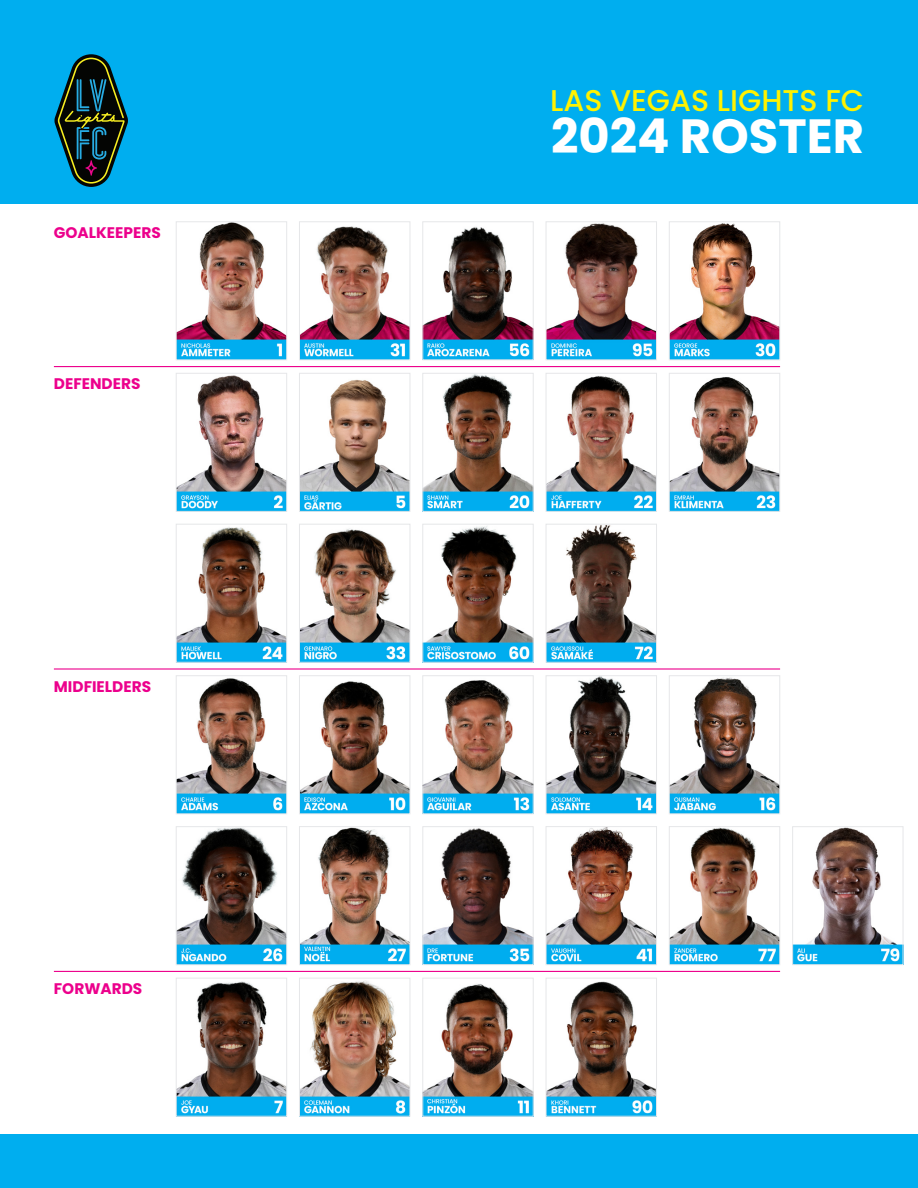
<style>
.page{position:relative;width:918px;height:1188px;background:#fff}
.page>*{position:absolute;margin:0;border:0;box-sizing:border-box;transform-origin:0 0}
.t1{font:700 48px "Poppins";color:#fff}
.t2{font:500 30px "Poppins";color:#fff200}
.t3{font:700 15.3px "Poppins";color:#ec008c}
</style>
<div class="page">
<div style="left:0;top:0;width:918px;height:204px;background:#00aeef"></div>
<svg style="left:54px;top:54px;width:74px;height:133px"></svg>
<div style="left:0;top:1134px;width:918px;height:54px;background:#00aeef"></div>
<img style="left:178px;top:678px;width:107px;height:134px">
<div style="left:176px;top:675px;width:111px;height:139px;border:1px solid #e6e7e9"></div>
<img style="left:301px;top:681px;width:107px;height:131px">
<div style="left:299px;top:675px;width:111px;height:139px;border:1px solid #e6e7e9"></div>
<img style="left:424px;top:680px;width:108px;height:132px">
<div style="left:422px;top:675px;width:112px;height:139px;border:1px solid #e6e7e9"></div>
<img style="left:548px;top:677px;width:107px;height:135px">
<div style="left:546px;top:675px;width:111px;height:139px;border:1px solid #e6e7e9"></div>
<img style="left:671px;top:677px;width:107px;height:135px">
<div style="left:669px;top:675px;width:111px;height:139px;border:1px solid #e6e7e9"></div>
<img style="left:178px;top:828px;width:107px;height:135px">
<div style="left:176px;top:826px;width:111px;height:139px;border:1px solid #e6e7e9"></div>
<img style="left:301px;top:828px;width:107px;height:135px">
<div style="left:299px;top:826px;width:111px;height:139px;border:1px solid #e6e7e9"></div>
<img style="left:671px;top:828px;width:107px;height:135px">
<div style="left:669px;top:826px;width:111px;height:139px;border:1px solid #e6e7e9"></div>
<img style="left:548px;top:828px;width:107px;height:135px">
<div style="left:546px;top:826px;width:111px;height:139px;border:1px solid #e6e7e9"></div>
<img style="left:178px;top:981px;width:107px;height:134px">
<div style="left:176px;top:978px;width:111px;height:139px;border:1px solid #e6e7e9"></div>
<img style="left:301px;top:980px;width:107px;height:135px">
<div style="left:299px;top:978px;width:111px;height:139px;border:1px solid #e6e7e9"></div>
<img style="left:424px;top:984px;width:108px;height:131px">
<div style="left:422px;top:978px;width:112px;height:139px;border:1px solid #e6e7e9"></div>
<img style="left:548px;top:981px;width:107px;height:134px">
<div style="left:546px;top:978px;width:111px;height:139px;border:1px solid #e6e7e9"></div>
<img style="left:178px;top:223px;width:107px;height:135px">
<div style="left:176px;top:221px;width:111px;height:139px;border:1px solid #e6e7e9"></div>
<img style="left:424px;top:375px;width:108px;height:135px">
<div style="left:422px;top:373px;width:112px;height:139px;border:1px solid #e6e7e9"></div>
<img style="left:301px;top:379px;width:107px;height:131px">
<div style="left:299px;top:373px;width:111px;height:139px;border:1px solid #e6e7e9"></div>
<img style="left:548px;top:376px;width:107px;height:134px">
<div style="left:546px;top:373px;width:111px;height:139px;border:1px solid #e6e7e9"></div>
<img style="left:671px;top:377px;width:107px;height:133px">
<div style="left:669px;top:373px;width:111px;height:139px;border:1px solid #e6e7e9"></div>
<img style="left:178px;top:527px;width:107px;height:134px">
<div style="left:176px;top:524px;width:111px;height:139px;border:1px solid #e6e7e9"></div>
<img style="left:301px;top:226px;width:107px;height:132px">
<div style="left:299px;top:221px;width:111px;height:139px;border:1px solid #e6e7e9"></div>
<img style="left:301px;top:528px;width:107px;height:133px">
<div style="left:299px;top:524px;width:111px;height:139px;border:1px solid #e6e7e9"></div>
<img style="left:424px;top:227px;width:108px;height:131px">
<div style="left:422px;top:221px;width:112px;height:139px;border:1px solid #e6e7e9"></div>
<img style="left:424px;top:526px;width:108px;height:135px">
<div style="left:422px;top:524px;width:112px;height:139px;border:1px solid #e6e7e9"></div>
<img style="left:548px;top:526px;width:107px;height:135px">
<div style="left:546px;top:524px;width:111px;height:139px;border:1px solid #e6e7e9"></div>
<hr style="left:54px;top:366px;width:726px;height:1px;background:#ec008c">
<hr style="left:54px;top:668px;width:726px;height:2px;background:#ec008c">
<hr style="left:54px;top:971px;width:726px;height:1px;background:#ec008c">
<img style="left:548px;top:223px;width:107px;height:135px">
<div style="left:546px;top:221px;width:111px;height:139px;border:1px solid #e6e7e9"></div>
<img style="left:671px;top:223px;width:107px;height:135px">
<div style="left:669px;top:221px;width:111px;height:139px;border:1px solid #e6e7e9"></div>
<img style="left:424px;top:828px;width:108px;height:135px">
<div style="left:422px;top:826px;width:112px;height:139px;border:1px solid #e6e7e9"></div>
<img style="left:794px;top:828px;width:107px;height:135px">
<div style="left:792px;top:826px;width:111px;height:139px;border:1px solid #e6e7e9"></div>
<img style="left:178px;top:375px;width:107px;height:135px">
<div style="left:176px;top:373px;width:111px;height:139px;border:1px solid #e6e7e9"></div>
<p class="t3" style="left:54px;top:223px;width:108px">GOALKEEPERS</p>
<p class="t3" style="left:54px;top:375px;width:88px">DEFENDERS</p>
<p class="t3" style="left:54px;top:677px;width:99px">MIDFIELDERS</p>
<p class="t3" style="left:54px;top:980px;width:90px">FORWARDS</p>
<p class="t2" style="left:550px;top:83px;width:315px">LAS VEGAS LIGHTS FC</p>
<p class="t1" style="left:551px;top:108px;width:314px">2024 ROSTER</p>
</div>
